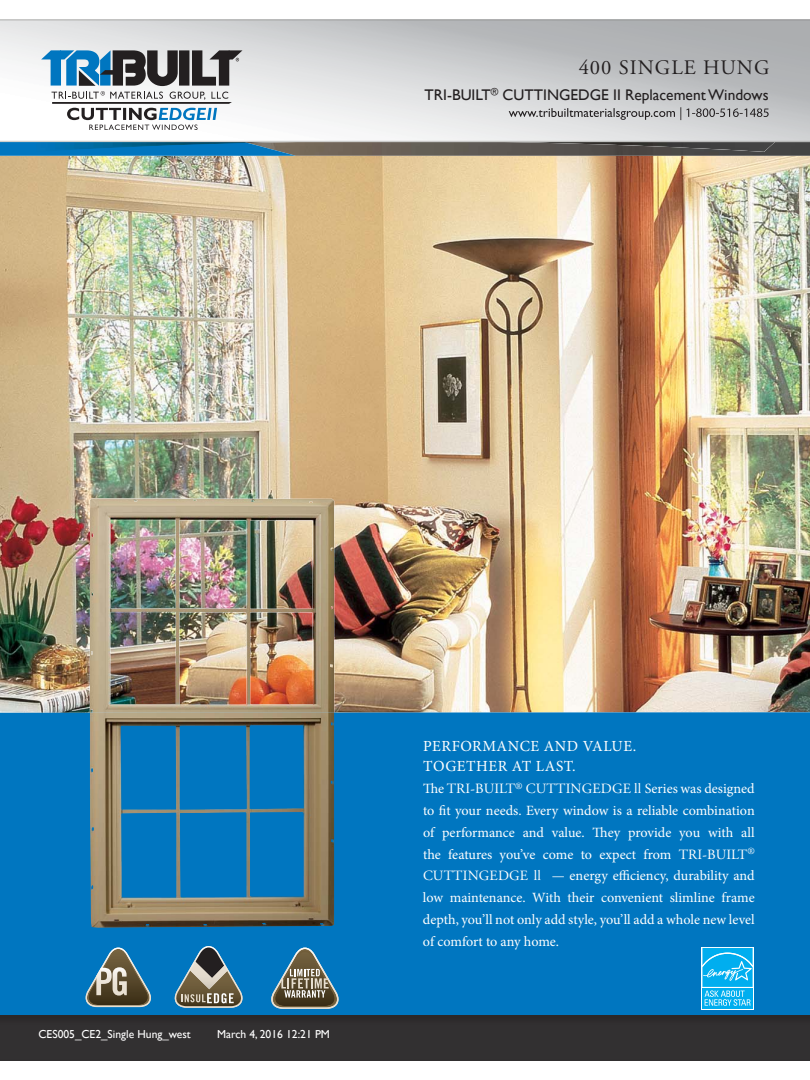
<style>
.page{position:relative;width:810px;height:1080px;background:#fff}
.page>*{position:absolute;margin:0;border:0;box-sizing:border-box;transform-origin:0 0}
.t1{font:20.62px "Adobe Garamond";letter-spacing:.05em;color:#231f20}
.t2{font:15.38px "Gill Sans";color:#231f20}
.t3{font:15.38px/20.6px "Minion Pro";letter-spacing:.035em;color:#fff}
.t4{font:14.12px/21.9px "Minion Pro";color:#fff;text-align:justify}
.t5{font:14.12px "Adobe Garamond";letter-spacing:.01em;color:#fff}
.t6{font:11.62px "Gill Sans";color:#fff}
.s1{font-family:"Minion Pro"}
.s2{font-family:"Adobe Garamond"}
</style>
<div class="page">
<img style="left:0;top:142px;width:810px;height:570px">
<div style="left:0;top:712px;width:810px;height:304px;background:#0076c0"></div>
<img style="left:296px;top:142px;width:479px;height:10px">
<svg style="left:0;top:19px;width:810px;height:123px;background:#cdced0"></svg>
<svg style="left:509px;top:107px;width:260px;height:13px;background:#b3b3b4"></svg>
<div style="left:0;top:1016px;width:810px;height:45px;background:#323031"></div>
<svg style="left:0;top:50px;width:296px;height:106px"></svg>
<img style="left:90px;top:498px;width:244px;height:430px">
<svg style="left:85px;top:947px;width:67px;height:60px;background:#537581"></svg>
<svg style="left:269px;top:946px;width:72px;height:63px;background:#517787"></svg>
<svg style="left:173px;top:945px;width:72px;height:63px;background:#517788"></svg>
<svg style="left:701px;top:947px;width:53px;height:62px"></svg>
<div style="left:702px;top:988px;width:51px;height:20px;background:#00aeef"></div>
<svg style="left:702px;top:948px;width:51px;height:58px"></svg>
<h1 class="t1" style="left:579px;top:60px;width:192px">400 SINGLE HUNG</h1>
<p class="t2" style="left:425px;top:85px;width:346px">TRI-BUILT<sup>®</sup> CUTTINGEDGE II Replacement Windows</p>
<p class="t6" style="left:38px;top:1027px;width:154px">CES005_CE2_Single Hung_west</p>
<p class="t6" style="left:217px;top:1027px;width:114px">March 4, 2016 12:21 PM</p>
<p class="t3" style="left:423px;top:737px;width:215px">PERFORMANCE AND VALUE.<br>TOGETHER AT LAST.</p>
<p class="t5" style="left:423px;top:783px;width:333px"><span class="s1">The</span> TRI-BUILT<sup>®</sup> CUTTINGEDGE ll <span class="s1">Series was designed</span></p>
<p class="t4" style="left:423px;top:801px;width:333px">to fit your needs. Every window is a reliable combination of performance and value. They provide you with all the features you’ve come to expect from <span class="s2">TRI-BUILT</span><sup>® </sup><span class="s2">CUTTINGEDGE ll</span> — energy efficiency, durability and low maintenance. With their convenient slimline frame depth, you’ll not only add style, you’ll add a whole new level of comfort to any home.</p>
</div>
